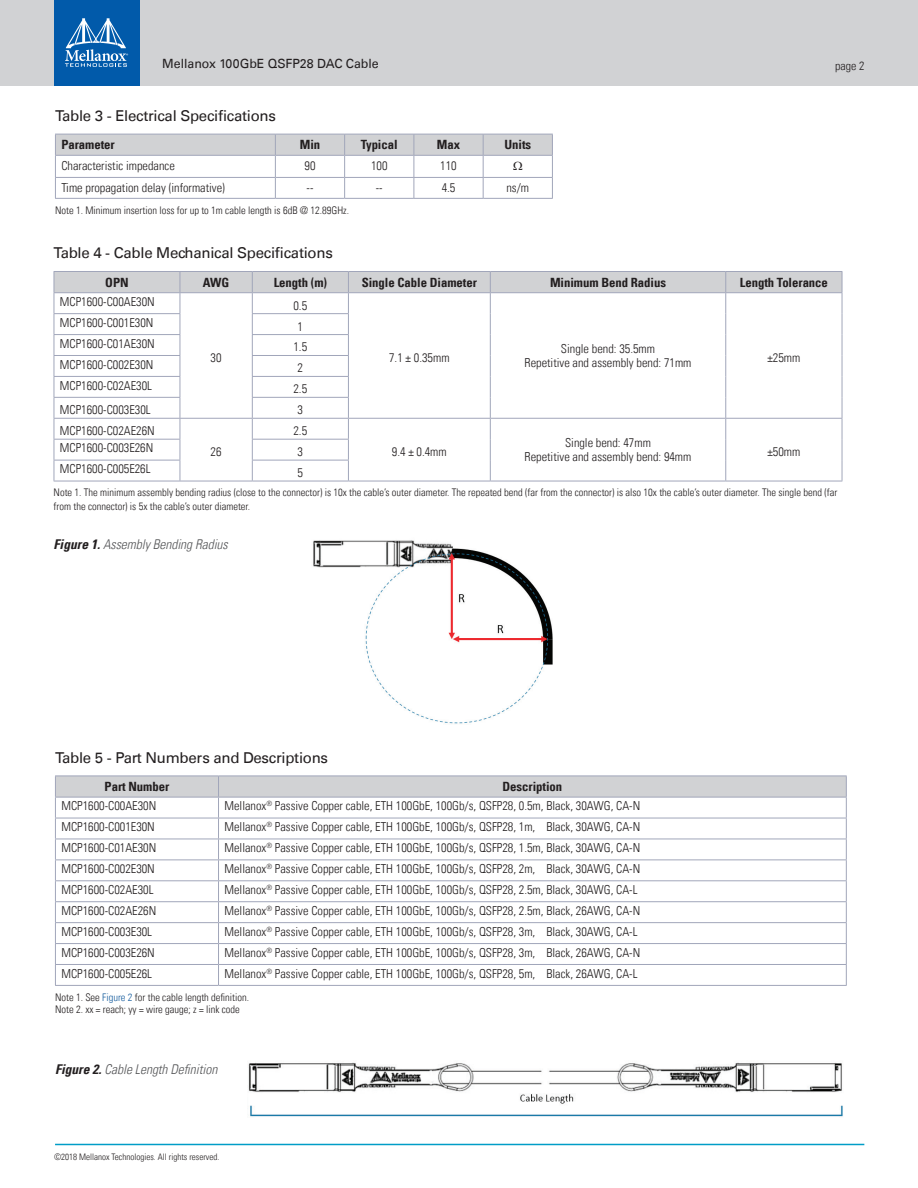
<style>
.page{position:relative;width:918px;height:1188px;background:#fff}
.page>*{position:absolute;margin:0;border:0;box-sizing:border-box;transform-origin:0 0}
.t1{font:15px "Univers LT";letter-spacing:-.02em;color:#231f20}
.t2{font:italic 300 condensed 13.5px "Univers LT";letter-spacing:-.005em;color:#57585a}
.t3{font:700 condensed 12.75px "Univers LT";letter-spacing:-.005em;color:#231f20}
.t4{font:12.75px "Univers LT";letter-spacing:-.005em;color:#231f20}
.t5{font:300 condensed 12.3px/13.5px "Univers LT";color:#231f20;text-align:center}
.t6{font:300 condensed 12px "Univers LT";color:#231f20}
.t7{font:300 condensed 10.5px/13.8px "Univers LT";color:#231f20}
.t8{font:300 condensed 9px "Univers LT";color:#231f20}
.s1{font-weight:700;color:#231f20}
.s2{color:#175d9e}
</style>
<div class="page">
<div style="left:0;top:0;width:918px;height:85px;background:#d1d2d4"></div>
<hr style="left:55px;top:1144px;width:809px;height:1px;background:#009dc7">
<div style="left:54px;top:0;width:85px;height:85px;background:#015aaa"></div>
<svg style="left:65px;top:18px;width:63px;height:49px"></svg>
<hr style="left:54px;top:271px;width:126px;height:1px;background:#a1a6ba">
<hr style="left:180px;top:271px;width:72px;height:1px;background:#a1a6ba">
<hr style="left:252px;top:271px;width:96px;height:1px;background:#a1a6ba">
<hr style="left:348px;top:271px;width:142px;height:1px;background:#a1a6ba">
<hr style="left:490px;top:271px;width:236px;height:1px;background:#a1a6ba">
<hr style="left:726px;top:271px;width:116px;height:1px;background:#a1a6ba">
<svg style="left:54px;top:272px;width:789px;height:209px"></svg>
<hr style="left:54px;top:481px;width:126px;height:1px;background:#a1a6ba">
<hr style="left:180px;top:481px;width:72px;height:1px;background:#a1a6ba">
<hr style="left:252px;top:481px;width:96px;height:1px;background:#a1a6ba">
<hr style="left:348px;top:481px;width:142px;height:1px;background:#a1a6ba">
<hr style="left:490px;top:481px;width:236px;height:1px;background:#a1a6ba">
<hr style="left:726px;top:481px;width:116px;height:1px;background:#a1a6ba">
<svg style="left:55px;top:776px;width:792px;height:209px"></svg>
<hr style="left:55px;top:985px;width:164px;height:1px;background:#a1a6ba">
<hr style="left:219px;top:985px;width:628px;height:1px;background:#a1a6ba">
<img style="left:248px;top:1062px;width:595px;height:55px">
<img style="left:313px;top:540px;width:240px;height:184px">
<hr style="left:55px;top:198px;width:220px;height:1px;background:#a1a6ba">
<hr style="left:275px;top:198px;width:70px;height:1px;background:#a1a6ba">
<hr style="left:345px;top:198px;width:69px;height:1px;background:#a1a6ba">
<hr style="left:414px;top:198px;width:69px;height:1px;background:#a1a6ba">
<hr style="left:483px;top:198px;width:70px;height:1px;background:#a1a6ba">
<svg style="left:55px;top:134px;width:498px;height:64px"></svg>
<p class="t4" style="left:162px;top:56px;width:218px">Mellanox 100GbE QSFP28 DAC Cable</p>
<p class="t6" style="left:835px;top:59px;width:31px">page 2</p>
<p class="t1" style="left:55px;top:107px;width:222px">Table 3 - Electrical Specifications</p>
<p class="t3" style="left:61px;top:137px;width:55px">Parameter</p>
<p class="t3" style="left:300px;top:137px;width:22px">Min</p>
<p class="t3" style="left:361px;top:137px;width:38px">Typical</p>
<p class="t3" style="left:437px;top:137px;width:25px">Max</p>
<p class="t3" style="left:504px;top:137px;width:28px">Units</p>
<p class="t5" style="left:61px;top:159px;width:115px">Characteristic impedance</p>
<p class="t5" style="left:305px;top:159px;width:12px">90</p>
<p class="t5" style="left:371px;top:159px;width:18px">100</p>
<p class="t5" style="left:440px;top:159px;width:18px">110</p>
<p class="t5" style="left:61px;top:181px;width:165px">Time propagation delay (informative)</p>
<p class="t5" style="left:307px;top:181px;width:8px">--</p>
<p class="t5" style="left:376px;top:181px;width:8px">--</p>
<p class="t5" style="left:442px;top:181px;width:15px">4.5</p>
<p class="t5" style="left:506px;top:181px;width:24px">ns/m</p>
<p class="t7" style="left:55px;top:203px;width:296px">Note 1. Minimum insertion loss for up to 1m cable length is 6dB @ 12.89GHz.</p>
<p class="t1" style="left:54px;top:244px;width:281px">Table 4 - Cable Mechanical Specifications</p>
<p class="t3" style="left:105px;top:274px;width:25px">OPN</p>
<p class="t3" style="left:203px;top:274px;width:28px">AWG</p>
<p class="t3" style="left:274px;top:274px;width:55px">Length (m)</p>
<p class="t3" style="left:362px;top:274px;width:117px">Single Cable Diameter</p>
<p class="t3" style="left:550px;top:274px;width:117px">Minimum Bend Radius</p>
<p class="t3" style="left:740px;top:274px;width:90px">Length Tolerance</p>
<p class="t5" style="left:60px;top:295px;width:96px">MCP1600-C00AE30N</p>
<p class="t5" style="left:293px;top:299px;width:15px">0.5</p>
<p class="t5" style="left:60px;top:316px;width:95px">MCP1600-C001E30N</p>
<p class="t5" style="left:298px;top:319px;width:7px">1</p>
<p class="t5" style="left:60px;top:337px;width:96px">MCP1600-C01AE30N</p>
<p class="t5" style="left:293px;top:340px;width:15px">1.5</p>
<p class="t5" style="left:60px;top:358px;width:95px">MCP1600-C002E30N</p>
<p class="t5" style="left:298px;top:361px;width:7px">2</p>
<p class="t5" style="left:60px;top:379px;width:94px">MCP1600-C02AE30L</p>
<p class="t5" style="left:293px;top:382px;width:15px">2.5</p>
<p class="t5" style="left:60px;top:403px;width:92px">MCP1600-C003E30L</p>
<p class="t5" style="left:298px;top:403px;width:7px">3</p>
<p class="t5" style="left:60px;top:424px;width:96px">MCP1600-C02AE26N</p>
<p class="t5" style="left:211px;top:445px;width:12px">26</p>
<p class="t5" style="left:389px;top:351px;width:62px">7.1 ± 0.35mm</p>
<p class="t5" style="left:525px;top:342px;width:168px">Single bend: 35.5mm<br>Repetitive and assembly bend: 71mm</p>
<p class="t5" style="left:767px;top:351px;width:34px">±25mm</p>
<p class="t5" style="left:211px;top:351px;width:12px">30</p>
<p class="t5" style="left:293px;top:424px;width:15px">2.5</p>
<p class="t5" style="left:392px;top:445px;width:56px">9.4 ± 0.4mm</p>
<p class="t5" style="left:525px;top:436px;width:168px">Single bend: 47mm<br>Repetitive and assembly bend: 94mm</p>
<p class="t5" style="left:60px;top:441px;width:95px">MCP1600-C003E26N</p>
<p class="t5" style="left:298px;top:445px;width:7px">3</p>
<p class="t5" style="left:767px;top:445px;width:34px">±50mm</p>
<p class="t5" style="left:60px;top:462px;width:92px">MCP1600-C005E26L</p>
<p class="t5" style="left:298px;top:466px;width:7px">5</p>
<p class="t7" style="left:54px;top:486px;width:785px">Note 1. The minimum assembly bending radius (close to the connector) is 10x the cable’s outer diameter. The repeated bend (far from the connector) is also 10x the cable’s outer diameter. The single bend (far from the connector) is 5x the cable’s outer diameter.</p>
<p class="t2" style="left:54px;top:536px;width:176px"><span class="s1">Figure 1.</span> Assembly Bending Radius</p>
<p class="t1" style="left:55px;top:749px;width:275px">Table 5 - Part Numbers and Descriptions</p>
<p class="t3" style="left:105px;top:779px;width:66px">Part Number</p>
<p class="t3" style="left:503px;top:779px;width:61px">Description</p>
<p class="t5" style="left:61px;top:799px;width:96px">MCP1600-C00AE30N</p>
<p class="t5" style="left:225px;top:799px;width:417px">Mellanox<sup>®</sup> Passive Copper cable, ETH 100GbE, 100Gb/s, QSFP28, 0.5m, Black, 30AWG, CA-N</p>
<p class="t5" style="left:61px;top:820px;width:95px">MCP1600-C001E30N</p>
<p class="t5" style="left:225px;top:820px;width:417px">Mellanox<sup>®</sup> Passive Copper cable, ETH 100GbE, 100Gb/s, QSFP28, 1m, Black, 30AWG, CA-N</p>
<p class="t5" style="left:61px;top:841px;width:96px">MCP1600-C01AE30N</p>
<p class="t5" style="left:225px;top:841px;width:417px">Mellanox<sup>®</sup> Passive Copper cable, ETH 100GbE, 100Gb/s, QSFP28, 1.5m, Black, 30AWG, CA-N</p>
<p class="t5" style="left:61px;top:862px;width:95px">MCP1600-C002E30N</p>
<p class="t5" style="left:225px;top:862px;width:417px">Mellanox<sup>®</sup> Passive Copper cable, ETH 100GbE, 100Gb/s, QSFP28, 2m, Black, 30AWG, CA-N</p>
<p class="t5" style="left:61px;top:883px;width:94px">MCP1600-C02AE30L</p>
<p class="t5" style="left:225px;top:883px;width:415px">Mellanox<sup>®</sup> Passive Copper cable, ETH 100GbE, 100Gb/s, QSFP28, 2.5m, Black, 30AWG, CA-L</p>
<p class="t5" style="left:61px;top:904px;width:96px">MCP1600-C02AE26N</p>
<p class="t5" style="left:225px;top:904px;width:417px">Mellanox<sup>®</sup> Passive Copper cable, ETH 100GbE, 100Gb/s, QSFP28, 2.5m, Black, 26AWG, CA-N</p>
<p class="t5" style="left:61px;top:925px;width:92px">MCP1600-C003E30L</p>
<p class="t5" style="left:225px;top:925px;width:415px">Mellanox<sup>®</sup> Passive Copper cable, ETH 100GbE, 100Gb/s, QSFP28, 3m, Black, 30AWG, CA-L</p>
<p class="t5" style="left:61px;top:946px;width:95px">MCP1600-C003E26N</p>
<p class="t5" style="left:225px;top:946px;width:417px">Mellanox<sup>®</sup> Passive Copper cable, ETH 100GbE, 100Gb/s, QSFP28, 3m, Black, 26AWG, CA-N</p>
<p class="t5" style="left:61px;top:967px;width:92px">MCP1600-C005E26L</p>
<p class="t5" style="left:225px;top:967px;width:415px">Mellanox<sup>®</sup> Passive Copper cable, ETH 100GbE, 100Gb/s, QSFP28, 5m, Black, 26AWG, CA-L</p>
<p class="t7" style="left:55px;top:991px;width:196px;line-height:12px">Note 1. See <span class="s2">Figure 2</span> for the cable length definition.<br>Note 2. xx = reach; yy = wire gauge; z = link code</p>
<p class="t2" style="left:55px;top:1061px;width:164px"><span class="s1">Figure 2.</span> Cable Length Definition</p>
<p class="t8" style="left:54px;top:1151px;width:167px">©2018 Mellanox Technologies. All rights reserved.</p>
</div>
